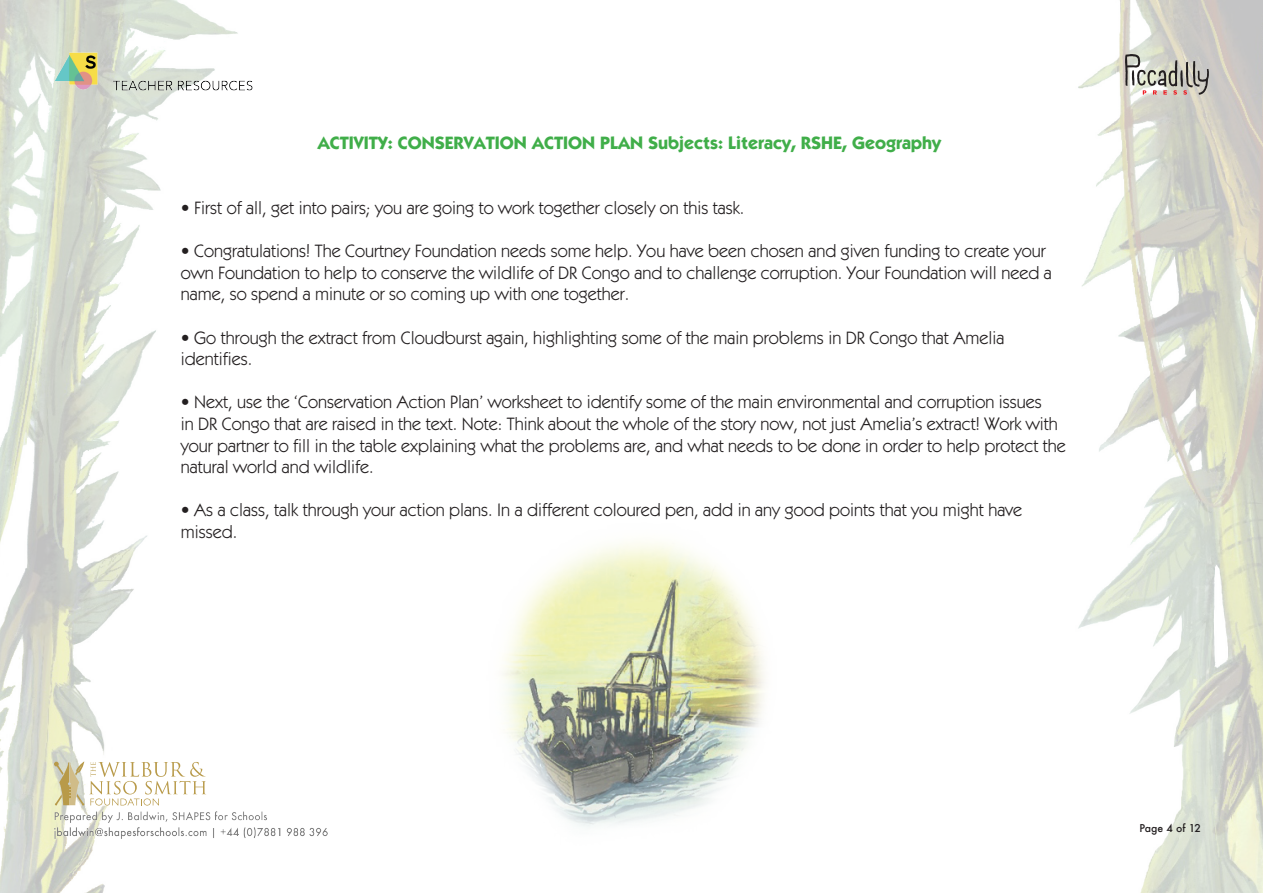
<style>
.page{position:relative;width:1263px;height:893px;background:#fff}
.page>*{position:absolute;margin:0;border:0;box-sizing:border-box;transform-origin:0 0}
.t1{font:18px/21.6px "Itc Kabel";color:#231f20}
.t2{font:700 18px "Itc Kabel";color:#40ae49}
.t3{font:500 10.5px "Futura";color:#231f20}
</style>
<div class="page">
<img style="left:1078px;top:0;width:185px;height:893px">
<img style="left:0;top:0;width:244px;height:893px">
<img style="left:54px;top:812px;width:273px;height:27px">
<svg style="left:1125px;top:54px;width:84px;height:41px"></svg>
<svg style="left:54px;top:761px;width:152px;height:44px"></svg>
<img style="left:40px;top:44px;width:213px;height:54px">
<img style="left:503px;top:541px;width:262px;height:286px">
<p class="t2" style="left:318px;top:132px;width:625px">ACTIVITY: CONSERVATION ACTION PLAN Subjects: Literacy, RSHE, Geography</p>
<p class="t1" style="left:181px;top:197px;width:565px">• First of all, get into pairs; you are going to work together closely on this task.</p>
<p class="t1" style="left:181px;top:240px;width:873px">• Congratulations! The Courtney Foundation needs some help. You have been chosen and given funding to create your own Foundation to help to conserve the wildlife of DR Congo and to challenge corruption. Your Foundation will need a name, so spend a minute or so coming up with one together.</p>
<p class="t1" style="left:181px;top:327px;width:825px">• Go through the extract from Cloudburst again, highlighting some of the main problems in DR Congo that Amelia</p>
<p class="t1" style="left:181px;top:348px;width:73px">identifies.</p>
<p class="t1" style="left:181px;top:391px;width:887px">• Next, use the ‘Conservation Action Plan’ worksheet to identify some of the main environmental and corruption issues<br>in DR Congo that are raised in the text. Note: Think about the whole of the story now, not just Amelia’s extract! Work with your partner to fill in the table explaining what the problems are, and what needs to be done in order to help protect the natural world and wildlife.</p>
<p class="t1" style="left:181px;top:499px;width:843px">• As a class, talk through your action plans. In a different coloured pen, add in any good points that you might have missed.</p>
<p class="t3" style="left:1139px;top:821px;width:63px">Page 4 of 12</p>
</div>
